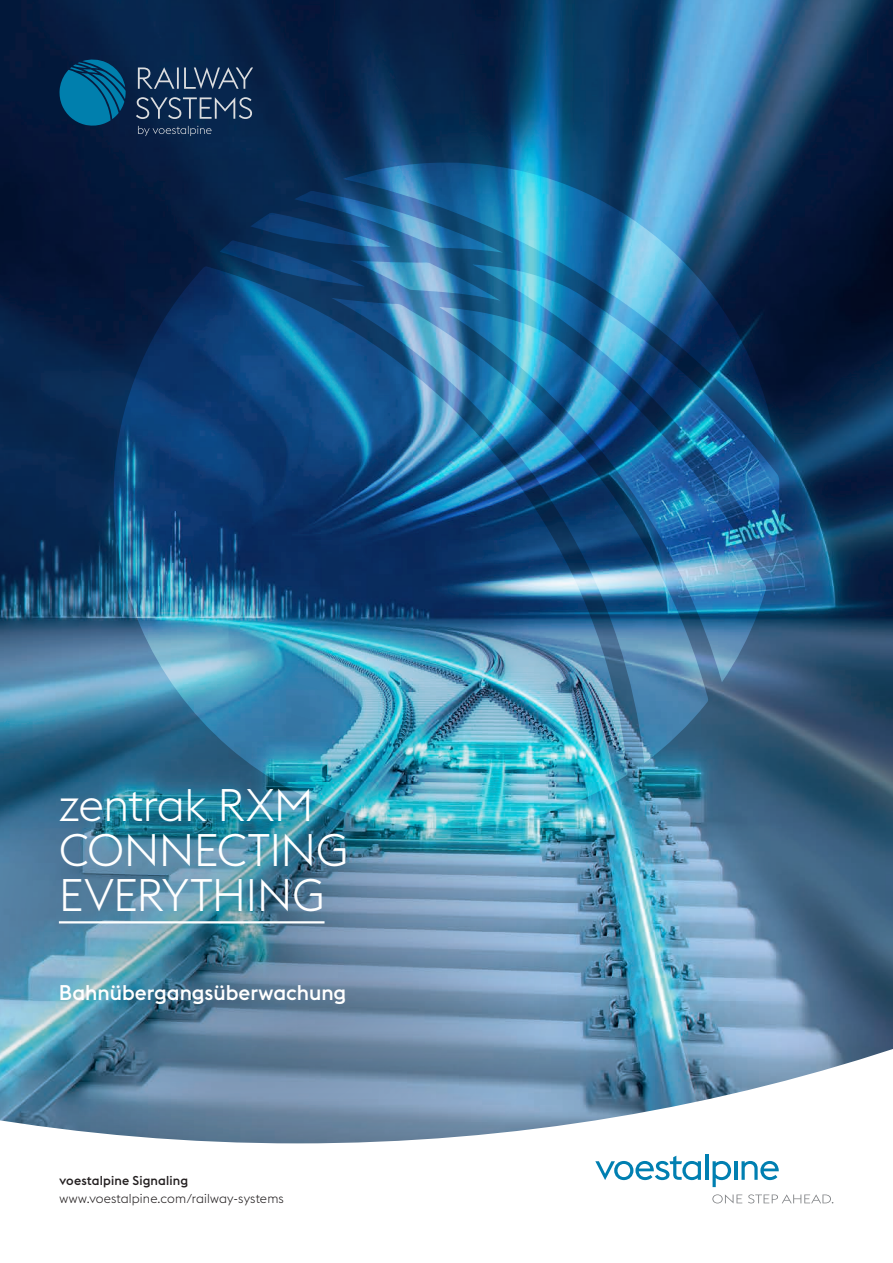
<style>
.page{position:relative;width:893px;height:1263px;background:#fff}
.page>*{position:absolute;margin:0;border:0;box-sizing:border-box;transform-origin:0 0}
.t1{font:300 45px/45px "voestalpine";letter-spacing:-.015em;color:#fff}
.t2{font:500 21px "voestalpine";color:#fff}
.t3{font:300 12.75px "voestalpine";letter-spacing:.01em;color:#231f20}
.t4{font:500 12.75px "voestalpine";letter-spacing:.015em;color:#231f20}
</style>
<div class="page">
<img style="left:0;top:0;width:893px;height:1042px">
<img style="left:0;top:620px;width:560px;height:422px">
<svg style="left:767px;top:264px;width:13px;height:297px;background:#194d7c"></svg>
<img style="left:343px;top:161px;width:432px;height:282px">
<img style="left:708px;top:307px;width:59px;height:375px">
<img style="left:628px;top:298px;width:80px;height:465px">
<svg style="left:220px;top:191px;width:283px;height:75px;background:#1a5283"></svg>
<img style="left:112px;top:266px;width:516px;height:564px">
<svg style="left:0;top:1042px;width:893px;height:162px"></svg>
<svg style="left:595px;top:1156px;width:106px;height:24px"></svg>
<hr style="left:705px;top:1154px;width:3px;height:26px;background:#007fb1">
<svg style="left:713px;top:1161px;width:18px;height:26px"></svg>
<hr style="left:734px;top:1161px;width:3px;height:19px;background:#007fb1">
<svg style="left:741px;top:1161px;width:38px;height:19px"></svg>
<svg style="left:712px;top:1194px;width:30px;height:9px"></svg>
<svg style="left:748px;top:1194px;width:85px;height:9px"></svg>
<hr style="left:59px;top:921px;width:266px;height:2px;background:#fff">
<svg style="left:59px;top:59px;width:67px;height:67px;background:#015c86"></svg>
<svg style="left:136px;top:97px;width:116px;height:22px;background:#374f6d"></svg>
<svg style="left:138px;top:67px;width:115px;height:22px;background:#374f6e"></svg>
<svg style="left:138px;top:126px;width:74px;height:10px"></svg>
<h1 class="t1" style="left:59px;top:782px;width:291px">zentrak RXM<br>CONNECTING<br>EVERYTHING</h1>
<h2 class="t2" style="left:59px;top:980px;width:289px">Bahnübergangsüberwachung</h2>
<p class="t4" style="left:60px;top:1173px;width:130px">voestalpine Signaling</p>
<p class="t3" style="left:60px;top:1191px;width:226px">www.voestalpine.com/railway-systems</p>
</div>
